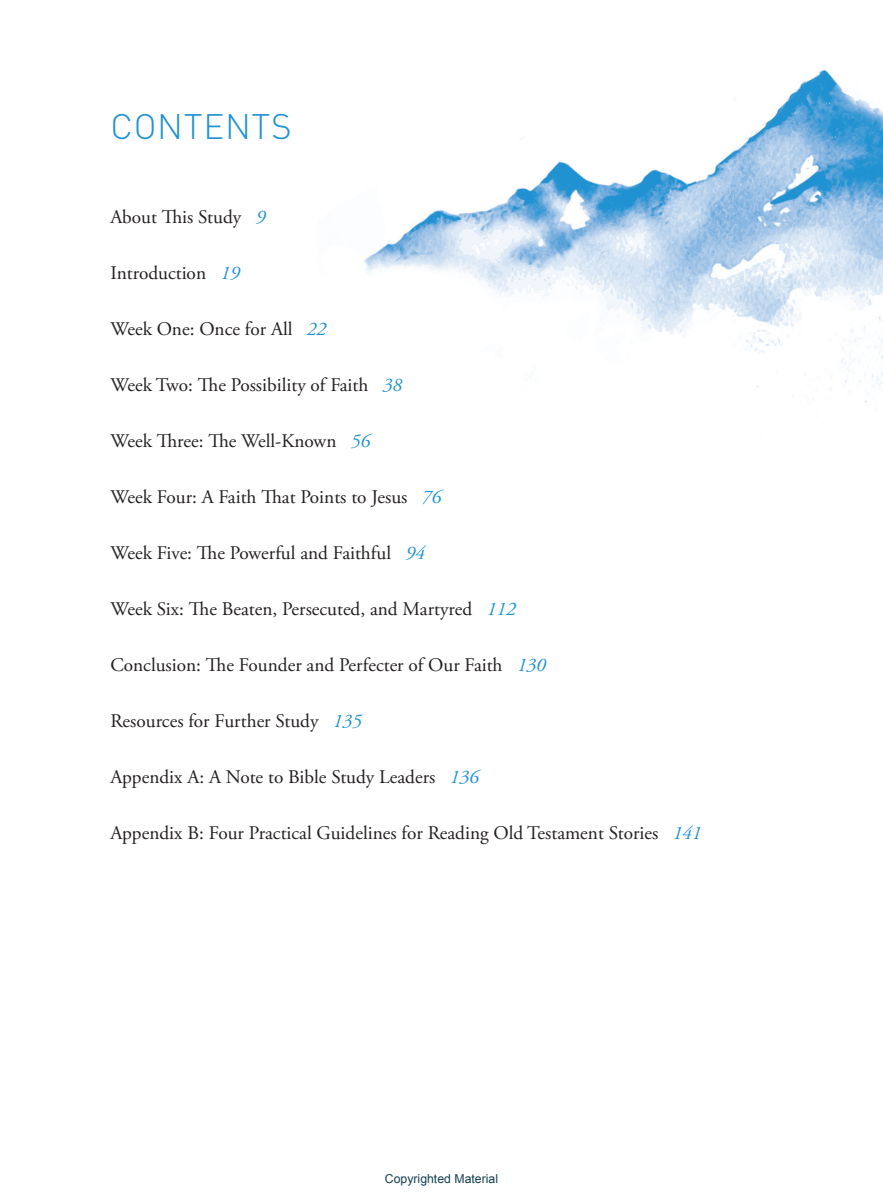
<style>
.page{position:relative;width:883px;height:1198px;background:#fff}
.page>*{position:absolute;margin:0;border:0;box-sizing:border-box;transform-origin:0 0}
.t1{font:300 35px "DIN";letter-spacing:.02em;color:#2092d1}
.t2{font:19.25px "Adobe Garamond Pro";color:#231f20}
.t3{font:19.25px "Adobe Garamond Pro";letter-spacing:-.05em;color:#231f20}
.t4{font:12.25px "Arial";color:#14404f}
.s1{font-style:italic;color:#2092d1}
</style>
<div class="page">
<img style="left:364px;top:69px;width:518px;height:334px">
<h1 class="t1" style="left:110px;top:103px;width:183px">CONTENTS</h1>
<p class="t2" style="left:110px;top:205px;width:156px">About This Study <span class="s1">9</span></p>
<p class="t2" style="left:110px;top:261px;width:131px">Introduction <span class="s1">19</span></p>
<p class="t2" style="left:110px;top:317px;width:217px">Week One: Once for All <span class="s1">22</span></p>
<p class="t3" style="left:110px;top:373px;width:293px">Week Two: The Possibility of Faith <span class="s1">38</span></p>
<p class="t2" style="left:110px;top:429px;width:261px">Week Three: The Well-Known <span class="s1">56</span></p>
<p class="t2" style="left:110px;top:485px;width:332px">Week Four: A Faith That Points to Jesus <span class="s1">76</span></p>
<p class="t2" style="left:110px;top:541px;width:316px">Week Five: The Powerful and Faithful <span class="s1">94</span></p>
<p class="t2" style="left:110px;top:597px;width:406px">Week Six: The Beaten, Persecuted, and Martyred <span class="s1">112</span></p>
<p class="t2" style="left:110px;top:653px;width:437px">Conclusion: The Founder and Perfecter of Our Faith <span class="s1">130</span></p>
<p class="t2" style="left:110px;top:709px;width:253px">Resources for Further Study <span class="s1">135</span></p>
<p class="t2" style="left:110px;top:765px;width:369px">Appendix A: A Note to Bible Study Leaders <span class="s1">136</span></p>
<p class="t2" style="left:110px;top:821px;width:592px">Appendix B: Four Practical Guidelines for Reading Old Testament Stories <span class="s1">141</span></p>
<p class="t4" style="left:385px;top:1170px;width:115px">Copyrighted Material</p>
</div>
